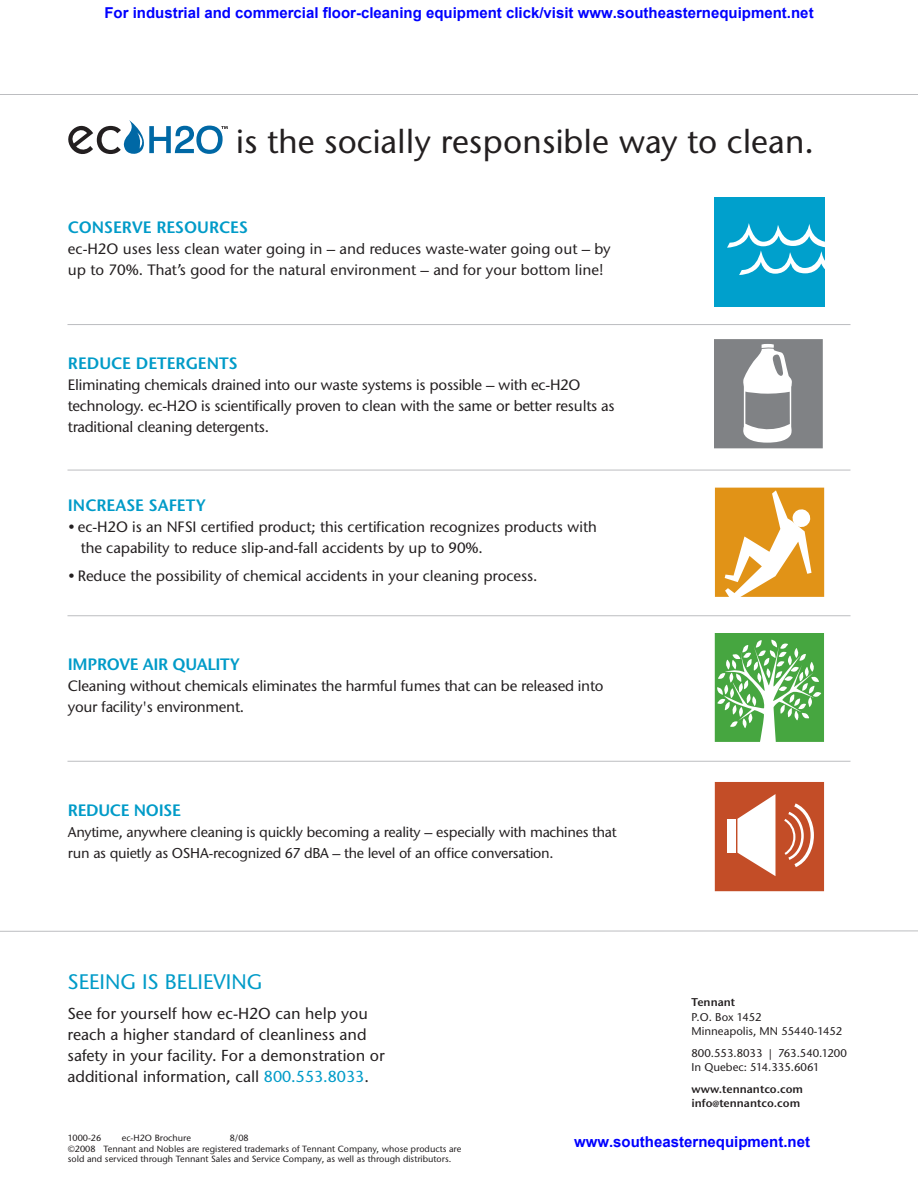
<style>
.page{position:relative;width:918px;height:1188px;background:#fff}
.page>*{position:absolute;margin:0;border:0;box-sizing:border-box;transform-origin:0 0}
.t1{font:500 33px "Stone Sans ITC";color:#231f20}
.t2{font:500 21px "Stone Sans ITC";color:#009bc8}
.t3{font:16.5px "Stone Sans ITC Semi";color:#009bc8}
.t4{font:16.5px "Stone Sans ITC Semi";letter-spacing:-.02em;color:#009bc8}
.t5{font:500 15.9px/21px "Stone Sans ITC";color:#231f20}
.t6{font:500 15px/21px "Stone Sans ITC";letter-spacing:-.01em;color:#231f20}
.t7{font:700 15px "Arial";color:#00f}
.t8{font:500 14.25px/21px "Stone Sans ITC";letter-spacing:-.015em;color:#231f20}
.t9{font:500 11.25px/14.2px "Stone Sans ITC";color:#231f20}
.t10{font:11.25px/14.2px "Stone Sans ITC Semi";color:#231f20}
.t11{font:500 9px/10.8px "Stone Sans ITC";color:#231f20}
.s1{color:#009bc8}
.s2{font-size:9px}
</style>
<div class="page">
<hr style="left:0;top:931px;width:918px;height:1px;background:#bcbdc0">
<hr style="left:0;top:94px;width:918px;height:1px;background:#bcbdc0">
<hr style="left:68px;top:324px;width:782px;height:1px;background:#bcbdc0">
<hr style="left:68px;top:470px;width:782px;height:1px;background:#bcbdc0">
<hr style="left:68px;top:615px;width:782px;height:1px;background:#bcbdc0">
<hr style="left:68px;top:761px;width:782px;height:1px;background:#bcbdc0">
<div style="left:715px;top:197px;width:109px;height:110px;background:#00a0cc"></div>
<svg style="left:727px;top:223px;width:98px;height:52px"></svg>
<div style="left:715px;top:634px;width:109px;height:108px;background:#46a640"></div>
<svg style="left:717px;top:639px;width:104px;height:103px"></svg>
<div style="left:714px;top:339px;width:109px;height:109px;background:#808285"></div>
<svg style="left:743px;top:344px;width:49px;height:99px"></svg>
<div style="left:715px;top:488px;width:109px;height:109px;background:#e19317"></div>
<svg style="left:725px;top:490px;width:87px;height:107px"></svg>
<svg style="left:714px;top:782px;width:111px;height:110px"></svg>
<div style="left:715px;top:782px;width:109px;height:109px;background:#c34d27"></div>
<svg style="left:737px;top:794px;width:38px;height:82px"></svg>
<svg style="left:784px;top:803px;width:30px;height:64px"></svg>
<div style="left:728px;top:819px;width:8px;height:34px;background:#fff"></div>
<svg style="left:68px;top:120px;width:160px;height:34px"></svg>
<p class="t7" style="left:104px;top:3px;width:711px">For industrial and commercial floor-cleaning equipment click/visit www.southeasternequipment.net</p>
<h1 class="t1" style="left:236px;top:128px;width:579px">is the socially responsible way to clean.</h1>
<p class="t3" style="left:68px;top:221px;width:182px">CONSERVE RESOURCES</p>
<p class="t6" style="left:68px;top:240px;width:545px">ec-H2O uses less clean water going in – and reduces waste-water going out – by up to 70%. That’s good for the natural environment – and for your bottom line!</p>
<p class="t3" style="left:68px;top:357px;width:171px">REDUCE DETERGENTS</p>
<p class="t6" style="left:68px;top:376px;width:548px">Eliminating chemicals drained into our waste systems is possible – with ec-H2O technology. ec-H2O is scientifically proven to clean with the same or better results as traditional cleaning detergents.</p>
<p class="t3" style="left:68px;top:499px;width:139px">INCREASE SAFETY</p>
<p class="t6" style="left:81px;top:518px;width:518px;text-indent:-13px">• ec-H2O is an NFSI certified product; this certification recognizes products with the capability to reduce slip-and-fall accidents by up to 90%.</p>
<p class="t6" style="left:68px;top:566px;width:471px">• Reduce the possibility of chemical accidents in your cleaning process.</p>
<p class="t4" style="left:68px;top:658px;width:174px">IMPROVE AIR QUALITY</p>
<p class="t6" style="left:68px;top:677px;width:537px">Cleaning without chemicals eliminates the harmful fumes that can be released into your facility's environment.</p>
<p class="t4" style="left:68px;top:804px;width:115px">REDUCE NOISE</p>
<p class="t8" style="left:68px;top:823px;width:550px">Anytime, anywhere cleaning is quickly becoming a reality – especially with machines that run as quietly as OSHA-recognized 67 dBA – the level of an office conversation.</p>
<h2 class="t2" style="left:68px;top:974px;width:196px">SEEING IS BELIEVING</h2>
<p class="t5" style="left:68px;top:1005px;width:319px">See for yourself how ec-H2O can help you reach a higher standard of cleanliness and safety in your facility. For a demonstration or additional information, call <span class="s1">800.553.8033</span>.</p>
<p class="t10" style="left:692px;top:997px;width:45px">Tennant</p>
<p class="t9" style="left:692px;top:1011px;width:152px">P.O. Box 1452<br>Minneapolis, MN 55440-1452</p>
<p class="t9" style="left:692px;top:1047px;width:157px">800.553.8033 | 763.540.1200<br>In Quebec: 514.335.6061</p>
<p class="t10" style="left:692px;top:1083px;width:113px">www.tennantco.com info<span class="s2">@</span>tennantco.com</p>
<p class="t11" style="left:68px;top:1133px;width:395px;text-indent:162px">8/08<br>©2008 Tennant and Nobles are registered trademarks of Tennant Company, whose products are sold and serviced through Tennant Sales and Service Company, as well as through distributors.</p>
<p class="t11" style="left:68px;top:1133px;width:35px">1000-26</p>
<p class="t11" style="left:122px;top:1133px;width:71px">ec-H2O Brochure</p>
<p class="t7" style="left:574px;top:1132px;width:237px">www.southeasternequipment.net</p>
</div>
